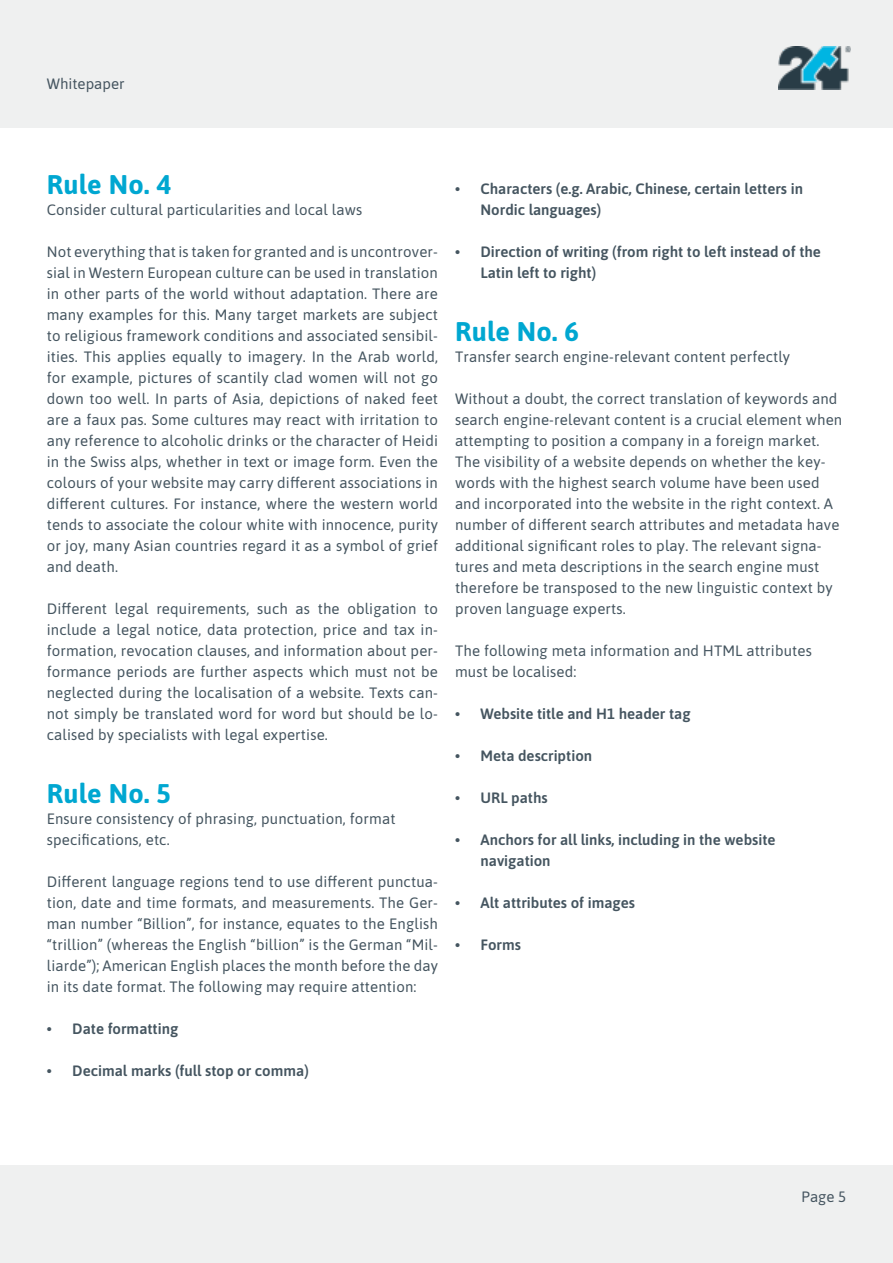
<style>
.page{position:relative;width:893px;height:1263px;background:#fff}
.page>*{position:absolute;margin:0;border:0;box-sizing:border-box;transform-origin:0 0}
.t1{font:700 27px "Asap";letter-spacing:.01em;color:#00a7d1}
.t2{font:15px/21px "Asap";letter-spacing:.01em;color:#455560;text-align:justify}
.t3{font:600 15px/21px "Asap";color:#455560}
.s1{font-weight:700}
</style>
<div class="page">
<div style="left:0;top:0;width:893px;height:128px;background:#eff0f0"></div>
<div style="left:0;top:1165px;width:893px;height:98px;background:#eff0f0"></div>
<img style="left:778px;top:47px;width:73px;height:42px">
<p class="t2" style="left:47px;top:72px;width:79px">Whitepaper</p>
<h1 class="t1" style="left:47px;top:165px;width:126px">Rule No. 4</h1>
<p class="t2" style="left:47px;top:198px;width:317px">Consider cultural particularities and local laws</p>
<p class="t2" style="left:47px;top:240px;width:393px">Not everything that is taken for granted and is uncontrover&shy;sial in Western European culture can be used in translation in other parts of the world without adaptation. There are many examples for this. Many target markets are subject to religious framework conditions and associated sensibil&shy;ities. This applies equally to imagery. In the Arab world, for example, pictures of scantily clad women will not go down too well. In parts of Asia, depictions of naked feet are a faux pas. Some cultures may react with irritation to any reference to alcoholic drinks or the character of Heidi in the Swiss alps, whether in text or image form. Even the colours of your website may carry different associations in different cultures. For instance, where the western world tends to associate the colour white with innocence, purity or joy, many Asian countries regard it as a symbol of grief and death.</p>
<p class="t2" style="left:47px;top:597px;width:393px">Different legal requirements, such as the obligation to include a legal notice, data protection, price and tax in&shy;formation, revocation clauses, and information about per&shy;formance periods are further aspects which must not be neglected during the localisation of a website. Texts can&shy;not simply be translated word for word but should be lo&shy;calised by specialists with legal expertise.</p>
<h1 class="t1" style="left:47px;top:774px;width:126px">Rule No. 5</h1>
<p class="t2" style="left:47px;top:807px;width:350px">Ensure consistency of phrasing, punctuation, format specifications, etc.</p>
<p class="t2" style="left:47px;top:870px;width:393px">Different language regions tend to use different punctua&shy;tion, date and time formats, and measurements. The Ger&shy;man number “Billion”, for instance, equates to the English “trillion” (whereas the English “billion” is the German “Mil&shy;liarde”); American English places the month before the day in its date format. The following may require attention:</p>
<p class="t3" style="left:47px;top:1017px;width:133px"><span class="s1">•</span> Date formatting</p>
<p class="t3" style="left:47px;top:1059px;width:264px"><span class="s1">•</span> Decimal marks (full stop or comma)</p>
<p class="t3" style="left:480px;top:177px;width:324px;text-indent:-26px"><span class="s1">•</span> Characters (e.g. Arabic, Chinese, certain letters in<br>Nordic languages)</p>
<p class="t3" style="left:480px;top:240px;width:342px;text-indent:-26px"><span class="s1">•</span> Direction of writing (from right to left instead of the<br>Latin left to right)</p>
<h1 class="t1" style="left:455px;top:312px;width:126px">Rule No. 6</h1>
<p class="t2" style="left:455px;top:345px;width:337px">Transfer search engine-relevant content perfectly</p>
<p class="t2" style="left:455px;top:387px;width:389px;text-align:left">Without a doubt, the correct translation of keywords and search engine-relevant content is a crucial element when attempting to position a company in a foreign market.<br>The visibility of a website depends on whether the key&shy;words with the highest search volume have been used and incorporated into the website in the right context. A number of different search attributes and metadata have additional significant roles to play. The relevant signa&shy;tures and meta descriptions in the search engine must therefore be transposed to the new linguistic context by proven language experts.</p>
<p class="t2" style="left:455px;top:639px;width:358px">The following meta information and HTML attributes must be localised:</p>
<p class="t3" style="left:455px;top:702px;width:237px"><span class="s1">•</span> Website title and H1 header tag</p>
<p class="t3" style="left:455px;top:744px;width:139px"><span class="s1">•</span> Meta description</p>
<p class="t3" style="left:455px;top:786px;width:94px"><span class="s1">•</span> URL paths</p>
<p class="t3" style="left:480px;top:828px;width:297px;text-indent:-26px"><span class="s1">•</span> Anchors for all links, including in the website navigation</p>
<p class="t3" style="left:455px;top:891px;width:182px"><span class="s1">•</span> Alt attributes of images</p>
<p class="t3" style="left:455px;top:933px;width:68px"><span class="s1">•</span> Forms</p>
<p class="t2" style="left:802px;top:1185px;width:46px">Page 5</p>
</div>
